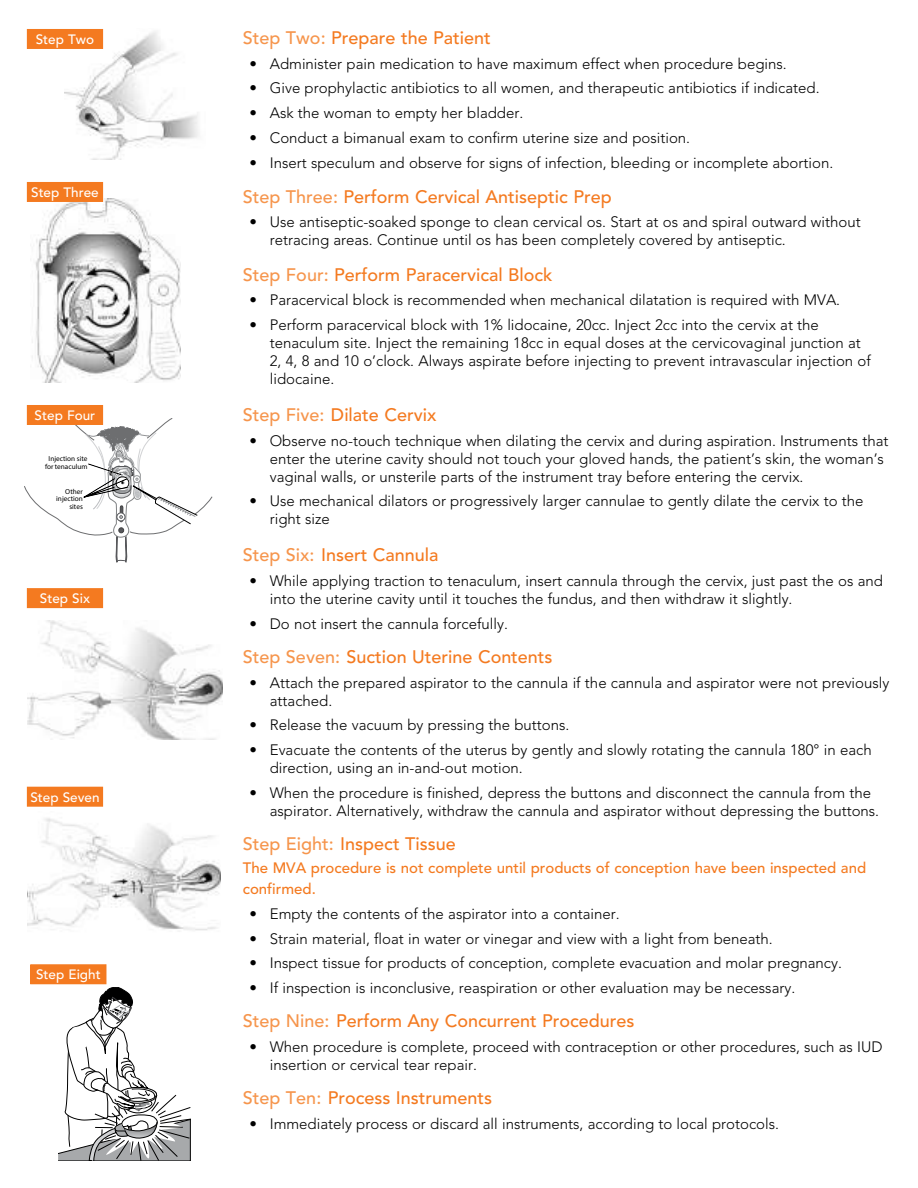
<style>
.page{position:relative;width:918px;height:1188px;background:#fff}
.page>*{position:absolute;margin:0;border:0;box-sizing:border-box;transform-origin:0 0}
.t1{font:500 18px "Avenir LT Std";color:#f47a20}
.t2{font:300 15px/18px "Avenir LT Std";color:#000}
.t3{font:500 15px/20.5px "Avenir LT Std";color:#f47a20}
.t4{font:500 13.5px "Avenir LT Std";color:#fff}
.t5{font:7.2px/7.5px "Myriad Pro";color:#000;text-align:center}
.s1{color:#f6954c}
</style>
<div class="page">
<img style="left:64px;top:29px;width:135px;height:130px">
<div style="left:27px;top:29px;width:76px;height:19px;background:#f47a20"></div>
<div style="left:27px;top:29px;width:76px;height:20px;border:1px solid #f47a20"></div>
<img style="left:32px;top:199px;width:149px;height:184px">
<div style="left:27px;top:182px;width:76px;height:19px;background:#f47a20"></div>
<div style="left:27px;top:182px;width:76px;height:20px;border:1px solid #f47a20"></div>
<svg style="left:24px;top:418px;width:188px;height:144px"></svg>
<div style="left:27px;top:405px;width:76px;height:19px;background:#f47a20"></div>
<div style="left:27px;top:405px;width:76px;height:20px;border:1px solid #f47a20"></div>
<img style="left:27px;top:621px;width:195px;height:118px">
<div style="left:27px;top:589px;width:76px;height:19px;background:#f47a20"></div>
<div style="left:27px;top:588px;width:76px;height:20px;border:1px solid #f47a20"></div>
<img style="left:27px;top:818px;width:193px;height:113px">
<div style="left:27px;top:787px;width:76px;height:19px;background:#f47a20"></div>
<div style="left:27px;top:787px;width:76px;height:20px;border:1px solid #f47a20"></div>
<svg style="left:58px;top:987px;width:133px;height:174px"></svg>
<div style="left:31px;top:965px;width:75px;height:19px;background:#f47a20"></div>
<div style="left:30px;top:964px;width:76px;height:20px;border:1px solid #f47a20"></div>
<p class="t4" style="left:36px;top:32px;width:60px">Step Two</p>
<p class="t4" style="left:31px;top:185px;width:69px">Step Three</p>
<p class="t4" style="left:35px;top:408px;width:62px">Step Four</p>
<p class="t5" style="left:45px;top:455px;width:44px">Injection site for tenaculum</p>
<p class="t5" style="left:56px;top:487px;width:28px;text-align:right">Other injection sites</p>
<p class="t4" style="left:40px;top:591px;width:52px">Step Six</p>
<p class="t4" style="left:30px;top:789px;width:71px">Step Seven</p>
<p class="t4" style="left:36px;top:967px;width:66px">Step Eight</p>
<p class="t1" style="left:243px;top:27px;width:250px"><span class="s1">Step Two:</span> Prepare the Patient</p>
<p class="t2" style="left:250px;top:54px;width:539px">• Administer pain medication to have maximum effect when procedure begins.</p>
<p class="t2" style="left:250px;top:79px;width:572px">• Give prophylactic antibiotics to all women, and therapeutic antibiotics if indicated.</p>
<p class="t2" style="left:250px;top:104px;width:275px">• Ask the woman to empty her bladder.</p>
<p class="t2" style="left:250px;top:129px;width:442px">• Conduct a bimanual exam to confirm uterine size and position.</p>
<p class="t2" style="left:250px;top:153px;width:585px">• Insert speculum and observe for signs of infection, bleeding or incomplete abortion.</p>
<p class="t1" style="left:243px;top:186px;width:370px"><span class="s1">Step Three:</span> Perform Cervical Antiseptic Prep</p>
<p class="t2" style="left:270px;top:213px;width:592px;text-indent:-20px">• Use antiseptic-soaked sponge to clean cervical os. Start at os and spiral outward without retracing areas. Continue until os has been completely covered by antiseptic.</p>
<p class="t1" style="left:243px;top:264px;width:311px"><span class="s1">Step Four:</span> Perform Paracervical Block</p>
<p class="t2" style="left:250px;top:291px;width:592px">• Paracervical block is recommended when mechanical dilatation is required with MVA.</p>
<p class="t2" style="left:270px;top:316px;width:603px;text-indent:-20px">• Perform paracervical block with 1% lidocaine, 20cc. Inject 2cc into the cervix at the tenaculum site. Inject the remaining 18cc in equal doses at the cervicovaginal junction at 2, 4, 8 and 10 o’clock. Always aspirate before injecting to prevent intravascular injection of lidocaine.</p>
<p class="t1" style="left:243px;top:404px;width:195px"><span class="s1">Step Five:</span> Dilate Cervix</p>
<p class="t2" style="left:270px;top:432px;width:620px;text-indent:-20px">• Observe no-touch technique when dilating the cervix and during aspiration. Instruments that enter the uterine cavity should not touch your gloved hands, the patient’s skin, the woman’s vaginal walls, or unsterile parts of the instrument tray before entering the cervix.</p>
<p class="t2" style="left:270px;top:492px;width:595px;text-indent:-20px">• Use mechanical dilators or progressively larger cannulae to gently dilate the cervix to the right size</p>
<p class="t1" style="left:243px;top:545px;width:197px"><span class="s1">Step Six:</span> Insert Cannula</p>
<p class="t2" style="left:270px;top:572px;width:615px;text-indent:-20px">• While applying traction to tenaculum, insert cannula through the cervix, just past the os and into the uterine cavity until it touches the fundus, and then withdraw it slightly.</p>
<p class="t2" style="left:250px;top:615px;width:260px">• Do not insert the cannula forcefully.</p>
<p class="t1" style="left:243px;top:646px;width:311px"><span class="s1">Step Seven:</span> Suction Uterine Contents</p>
<p class="t2" style="left:270px;top:674px;width:621px;text-indent:-20px">• Attach the prepared aspirator to the cannula if the cannula and aspirator were not previously attached.</p>
<p class="t2" style="left:250px;top:716px;width:321px">• Release the vacuum by pressing the buttons.</p>
<p class="t2" style="left:270px;top:741px;width:603px;text-indent:-20px">• Evacuate the contents of the uterus by gently and slowly rotating the cannula 180° in each direction, using an in-and-out motion.</p>
<p class="t2" style="left:270px;top:784px;width:611px;text-indent:-20px">• When the procedure is finished, depress the buttons and disconnect the cannula from the aspirator. Alternatively, withdraw the cannula and aspirator without depressing the buttons.</p>
<p class="t1" style="left:243px;top:833px;width:215px"><span class="s1">Step Eight:</span> Inspect Tissue</p>
<p class="t3" style="left:243px;top:858px;width:625px">The MVA procedure is not complete until products of conception have been inspected and confirmed.</p>
<p class="t2" style="left:250px;top:905px;width:372px">• Empty the contents of the aspirator into a container.</p>
<p class="t2" style="left:250px;top:929px;width:525px">• Strain material, float in water or vinegar and view with a light from beneath.</p>
<p class="t2" style="left:250px;top:954px;width:594px">• Inspect tissue for products of conception, complete evacuation and molar pregnancy.</p>
<p class="t2" style="left:250px;top:979px;width:547px">• If inspection is inconclusive, reaspiration or other evaluation may be necessary.</p>
<p class="t1" style="left:243px;top:1010px;width:393px"><span class="s1">Step Nine:</span> Perform Any Concurrent Procedures</p>
<p class="t2" style="left:270px;top:1038px;width:614px;text-indent:-20px">• When procedure is complete, proceed with contraception or other procedures, such as IUD insertion or cervical tear repair.</p>
<p class="t1" style="left:243px;top:1087px;width:251px"><span class="s1">Step Ten:</span> Process Instruments</p>
<p class="t2" style="left:250px;top:1115px;width:531px">• Immediately process or discard all instruments, according to local protocols.</p>
</div>
